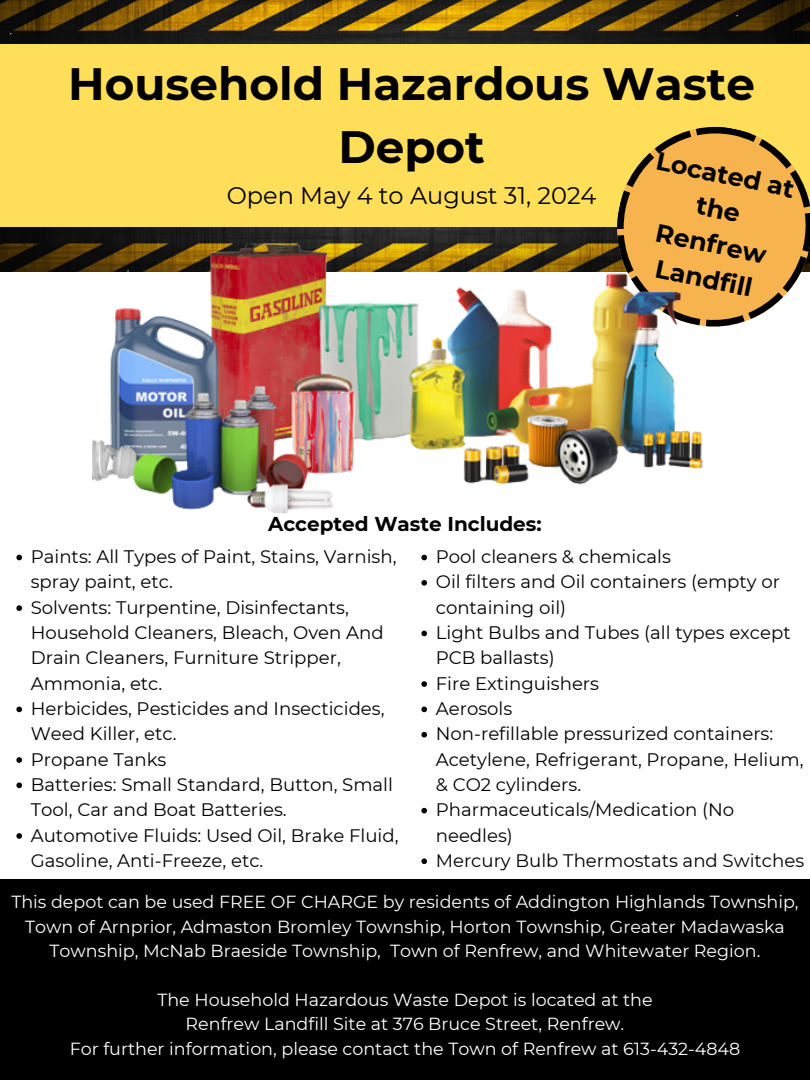
<style>
.page{position:relative;width:810px;height:1080px;background:#fff}
.page>*{position:absolute;margin:0;border:0;box-sizing:border-box;transform-origin:0 0}
.t1{font:700 45.25px/63.2px "Montserrat";color:#000;text-align:center}
.t2{font:700 25.25px/35.1px "Montserrat";color:#000;text-align:center}
.t3{font:24px "Montserrat";color:#000}
.t4{font:700 20px "Montserrat";color:#000}
.t5{font:18.12px/25.3px "Montserrat";color:#000}
.t6{font:17.5px/24.4px "Montserrat";color:#fff;text-align:center}
</style>
<div class="page">
<img style="left:0;top:0;width:810px;height:271px">
<div style="left:0;top:44px;width:810px;height:183px;background:#ffde59"></div>
<svg style="left:617px;top:126px;width:193px;height:201px;fill:#f6b34e"></svg>
<img style="left:93px;top:220px;width:611px;height:294px">
<div style="left:0;top:879px;width:810px;height:201px;background:#000"></div>
<svg style="left:16px;top:555px;width:6px;height:5px"></svg>
<svg style="left:16px;top:605px;width:6px;height:6px"></svg>
<svg style="left:16px;top:707px;width:6px;height:5px"></svg>
<svg style="left:16px;top:757px;width:6px;height:6px"></svg>
<svg style="left:16px;top:783px;width:6px;height:5px"></svg>
<svg style="left:16px;top:833px;width:6px;height:6px"></svg>
<svg style="left:421px;top:555px;width:6px;height:5px"></svg>
<svg style="left:421px;top:580px;width:6px;height:6px"></svg>
<svg style="left:421px;top:631px;width:6px;height:5px"></svg>
<svg style="left:421px;top:681px;width:6px;height:6px"></svg>
<svg style="left:421px;top:707px;width:6px;height:5px"></svg>
<svg style="left:421px;top:732px;width:6px;height:6px"></svg>
<svg style="left:421px;top:808px;width:6px;height:5px"></svg>
<svg style="left:421px;top:858px;width:6px;height:6px"></svg>
<p class="t1" style="left:68px;top:52px;width:688px">Household Hazardous Waste<br>Depot</p>
<p class="t3" style="left:227px;top:181px;width:371px">Open May 4 to August 31, 2024</p>
<h1 class="t2" style="left:660px;top:143px;width:142px;rotate:12deg">Located at the<br>Renfrew<br>Landfill</h1>
<p class="t4" style="left:268px;top:512px;width:275px">Accepted Waste Includes:</p>
<p class="t5" style="left:436px;top:544px;width:237px">Pool cleaners &amp; chemicals</p>
<p class="t5" style="left:436px;top:569px;width:346px">Oil filters and Oil containers (empty or containing oil)</p>
<p class="t5" style="left:436px;top:620px;width:356px">Light Bulbs and Tubes (all types except<br>PCB ballasts)</p>
<p class="t5" style="left:436px;top:671px;width:165px">Fire Extinguishers</p>
<p class="t5" style="left:436px;top:696px;width:78px">Aerosols</p>
<p class="t5" style="left:436px;top:721px;width:369px">Non-refillable pressurized containers:<br>Acetylene, Refrigerant, Propane, Helium, &amp; CO2 cylinders.</p>
<p class="t5" style="left:436px;top:797px;width:300px">Pharmaceuticals/Medication (No needles)</p>
<p class="t5" style="left:436px;top:848px;width:370px">Mercury Bulb Thermostats and Switches</p>
<p class="t6" style="left:11px;top:890px;width:789px">This depot can be used FREE OF CHARGE by residents of Addington Highlands Township,<br>Town of Arnprior, Admaston Bromley Township, Horton Township, Greater Madawaska<br>Township, McNab Braeside Township, Town of Renfrew, and Whitewater Region.</p>
<p class="t6" style="left:157px;top:987px;width:497px">The Household Hazardous Waste Depot is located at the</p>
<p class="t6" style="left:186px;top:1012px;width:440px">Renfrew Landfill Site at 376 Bruce Street, Renfrew.</p>
<p class="t6" style="left:70px;top:1036px;width:672px">For further information, please contact the Town of Renfrew at 613-432-4848</p>
<h3 class="t5" style="left:31px;top:544px;width:367px">Paints: All Types of Paint, Stains, Varnish, spray paint, etc.</h3>
<p class="t5" style="left:31px;top:595px;width:354px">Solvents: Turpentine, Disinfectants,<br>Household Cleaners, Bleach, Oven And<br>Drain Cleaners, Furniture Stripper,<br>Ammonia, etc.</p>
<p class="t5" style="left:31px;top:696px;width:355px">Herbicides, Pesticides and Insecticides,<br>Weed Killer, etc.</p>
<p class="t5" style="left:31px;top:746px;width:137px">Propane Tanks</p>
<p class="t5" style="left:31px;top:772px;width:364px">Batteries: Small Standard, Button, Small<br>Tool, Car and Boat Batteries.</p>
<p class="t5" style="left:31px;top:822px;width:369px">Automotive Fluids: Used Oil, Brake Fluid,<br>Gasoline, Anti-Freeze, etc.</p>
</div>
